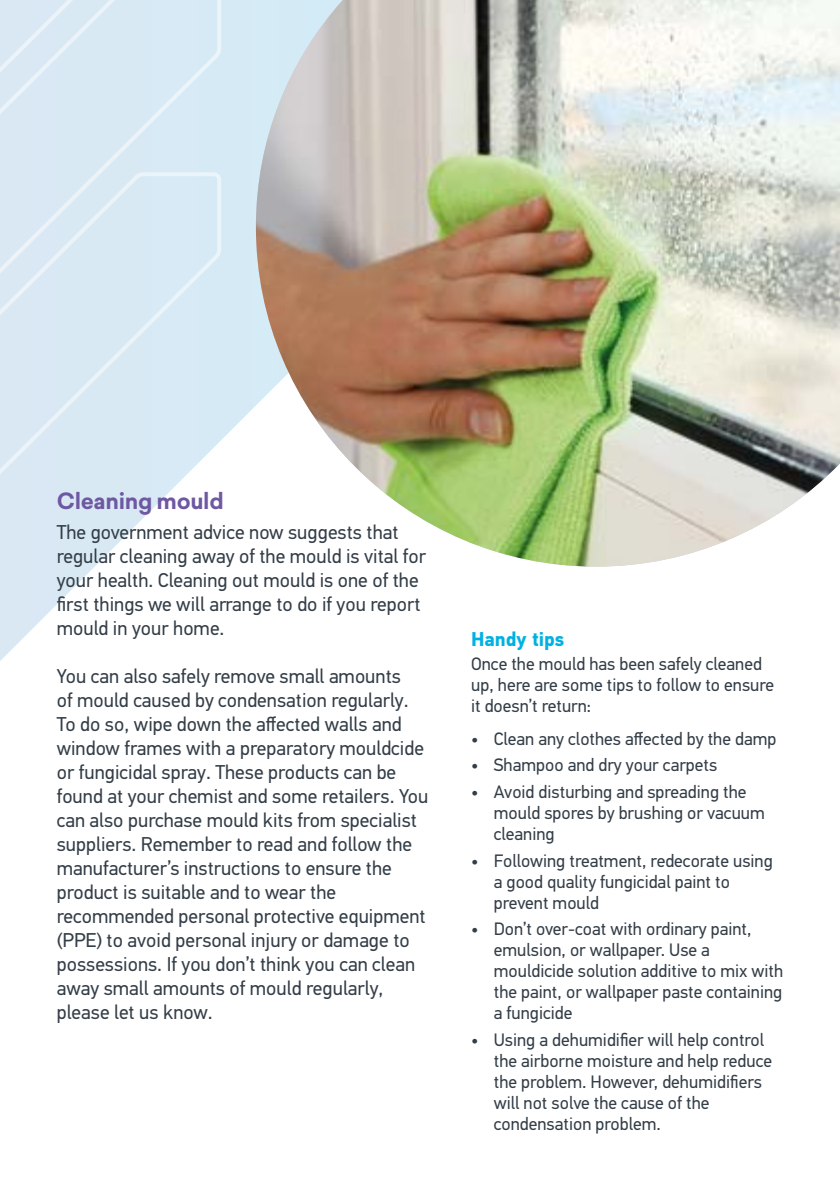
<style>
.page{position:relative;width:840px;height:1191px;background:#fff}
.page>*{position:absolute;margin:0;border:0;box-sizing:border-box;transform-origin:0 0}
.t1{font:700 22px "Sailec";letter-spacing:-.015em;color:#6f58a2}
.t2{font:20px/24px "PF Din Text Std";color:#343e48}
.t3{font:700 20px "PF Din Text Std";color:#00b1e1}
.t4{font:18px/21px "PF Din Text Std";color:#343e48}
</style>
<div class="page">
<svg style="left:0;top:0;width:613px;height:661px"></svg>
<svg style="left:0;top:0;width:223px;height:552px;background:#daeaf4"></svg>
<img style="left:256px;top:0;width:583px;height:566px">
<p class="t1" style="left:57px;top:485px;width:168px">Cleaning mould</p>
<p class="t2" style="left:57px;top:520px;width:370px">The government advice now suggests that regular cleaning away of the mould is vital for your health. Cleaning out mould is one of the first things we will arrange to do if you report mould in your home.</p>
<p class="t2" style="left:57px;top:664px;width:373px">You can also safely remove small amounts<br>of mould caused by condensation regularly.<br>To do so, wipe down the affected walls and window frames with a preparatory mouldcide or fungicidal spray. These products can be found at your chemist and some retailers. You can also purchase mould kits from specialist suppliers. Remember to read and follow the manufacturer’s instructions to ensure the product is suitable and to wear the recommended personal protective equipment (PPE) to avoid personal injury or damage to possessions. If you don’t think you can clean away small amounts of mould regularly, please let us know.</p>
<p class="t3" style="left:471px;top:627px;width:95px">Handy tips</p>
<p class="t4" style="left:471px;top:653px;width:304px">Once the mould has been safely cleaned up, here are some tips to follow to ensure it doesn’t return:</p>
<p class="t4" style="left:471px;top:728px;width:307px">• Clean any clothes affected by the damp</p>
<p class="t4" style="left:471px;top:754px;width:248px">• Shampoo and dry your carpets</p>
<p class="t4" style="left:493px;top:781px;width:272px;text-indent:-23px">• Avoid disturbing and spreading the mould spores by brushing or vacuum cleaning</p>
<p class="t4" style="left:493px;top:850px;width:280px;text-indent:-23px">• Following treatment, redecorate using a good quality fungicidal paint to prevent mould</p>
<p class="t4" style="left:493px;top:918px;width:291px;text-indent:-23px">• Don’t over-coat with ordinary paint, emulsion, or wallpaper. Use a mouldicide solution additive to mix with the paint, or wallpaper paste containing a fungicide</p>
<p class="t4" style="left:493px;top:1029px;width:280px;text-indent:-23px">• Using a dehumidifier will help control the airborne moisture and help reduce the problem. However, dehumidifiers will not solve the cause of the condensation problem.</p>
</div>
